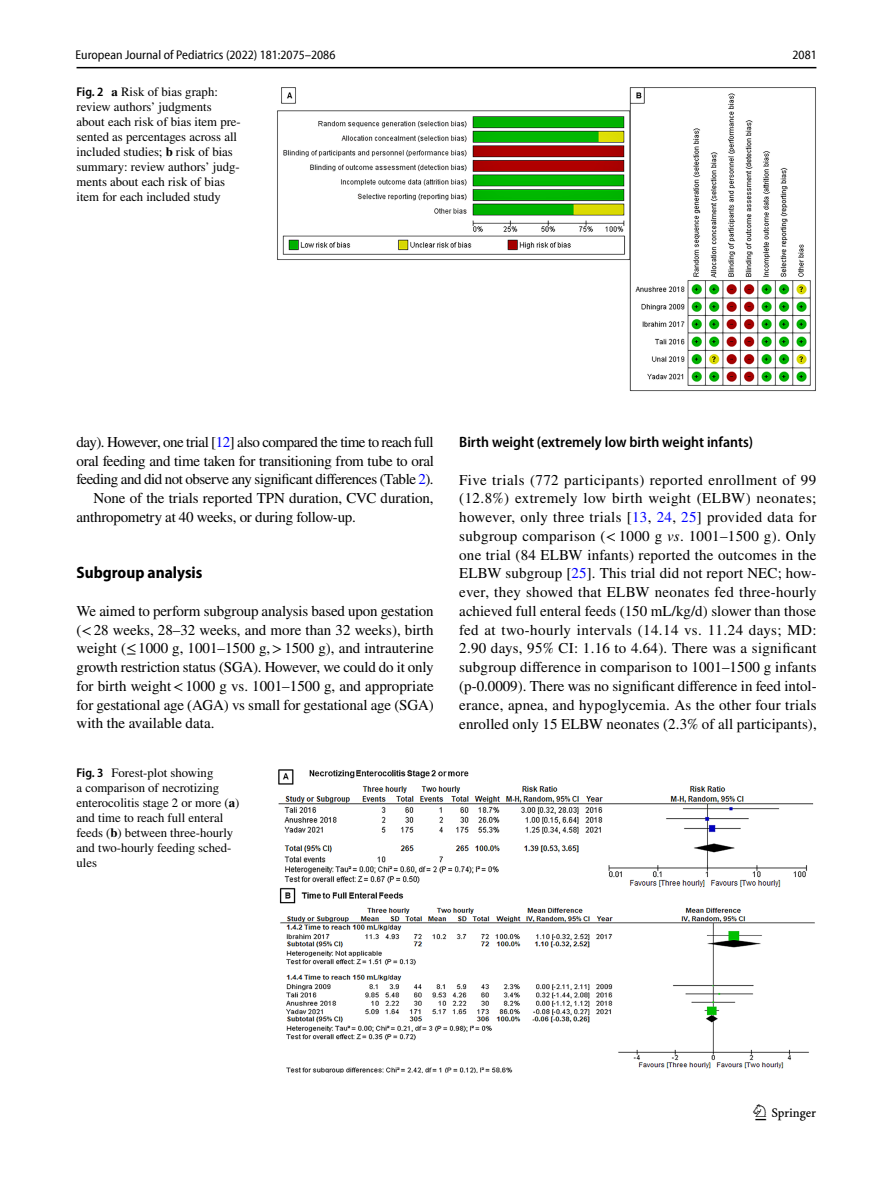
<style>
.page{position:relative;width:893px;height:1187px;background:#fff}
.page>*{position:absolute;margin:0;border:0;box-sizing:border-box;transform-origin:0 0}
.t1{font:22.5px "Springnew Regular 3";color:#000}
.t2{font:700 semi-condensed 16.5px "Myriad Pro";color:#000}
.t3{font:15px/18.8px "STIX";letter-spacing:-.015em;color:#000;text-align:justify}
.t4{font:600 semi-condensed 15px "Myriad Pro";color:#000}
.t5{font:12.75px/15px "STIX";color:#000}
.t6{font:semi-condensed 12.75px "Myriad Pro Unic";color:#000}
.s1{font-family:"Myriad Pro";font-weight:600;font-stretch:semi-condensed}
.s2{font-weight:700}
.s3{color:#00f}
.s4{font-style:italic}
</style>
<div class="page">
<hr style="left:77px;top:67px;width:739px;height:1px;background:#000">
<img style="left:277px;top:87px;width:539px;height:305px">
<img style="left:278px;top:769px;width:537px;height:304px">
<p class="t6" style="left:76px;top:50px;width:261px">European Journal of Pediatrics (2022) 181:2075–2086</p>
<p class="t6" style="left:793px;top:50px;width:26px">2081</p>
<p class="t5" style="left:77px;top:85px;width:166px"><span class="s1">Fig. 2</span> <span class="s2">a</span> Risk of bias graph: review authors’ judgments about each risk of bias item pre&shy;sented as percentages across all included studies; <span class="s2">b</span> risk of bias summary: review authors’ judg&shy;ments about each risk of bias item for each included study</p>
<p class="t3" style="left:77px;top:433px;width:359px">day). However, one trial [<span class="s3">12</span>] also compared the time to reach full</p>
<p class="t3" style="left:77px;top:452px;width:359px">oral feeding and time taken for transitioning from tube to oral</p>
<p class="t3" style="left:77px;top:471px;width:359px">feeding and did not observe any significant differences (Table <span class="s3">2</span>).</p>
<p class="t3" style="left:94px;top:490px;width:342px">None of the trials reported TPN duration, CVC duration,</p>
<p class="t3" style="left:77px;top:508px;width:281px">anthropometry at 40 weeks, or during follow-up.</p>
<p class="t2" style="left:77px;top:563px;width:127px">Subgroup analysis</p>
<p class="t3" style="left:77px;top:602px;width:359px">We aimed to perform subgroup analysis based upon gestation (&lt;28 weeks, 28–32 weeks, and more than 32 weeks), birth weight (≤1000 g, 1001–1500 g,&gt;1500 g), and intrauterine growth restriction status (SGA). However, we could do it only for birth weight&lt;1000 g vs. 1001–1500 g, and appropriate for gestational age (AGA) vs small for gestational age (SGA) with the available data.</p>
<p class="t5" style="left:77px;top:766px;width:164px"><span class="s1">Fig. 3</span> Forest-plot showing<br>a comparison of necrotizing enterocolitis stage 2 or more (<span class="s2">a</span>) and time to reach full enteral feeds (<span class="s2">b</span>) between three-hourly and two-hourly feeding sched&shy;ules</p>
<p class="t4" style="left:459px;top:434px;width:295px">Birth weight (extremely low birth weight infants)</p>
<p class="t3" style="left:459px;top:471px;width:359px">Five trials (772 participants) reported enrollment of 99 (12.8%) extremely low birth weight (ELBW) neonates; however, only three trials [<span class="s3">13</span>, <span class="s3">24</span>, <span class="s3">25</span>] provided data for subgroup comparison (&lt;1000 g <span class="s4">vs</span>. 1001–1500 g). Only one trial (84 ELBW infants) reported the outcomes in the ELBW subgroup [<span class="s3">25</span>]. This trial did not report NEC; how&shy;ever, they showed that ELBW neonates fed three-hourly achieved full enteral feeds (150 mL/kg/d) slower than those fed at two-hourly intervals (14.14 vs. 11.24 days; MD:<br>2.90 days, 95% CI: 1.16 to 4.64). There was a significant subgroup difference in comparison to 1001–1500 g infants (p-0.0009). There was no significant difference in feed intol&shy;erance, apnea, and hypoglycemia. As the other four trials enrolled only 15 ELBW neonates (2.3% of all participants),</p>
<h1 class="t1" style="left:755px;top:1104px;width:62px">1 3</h1>
</div>
